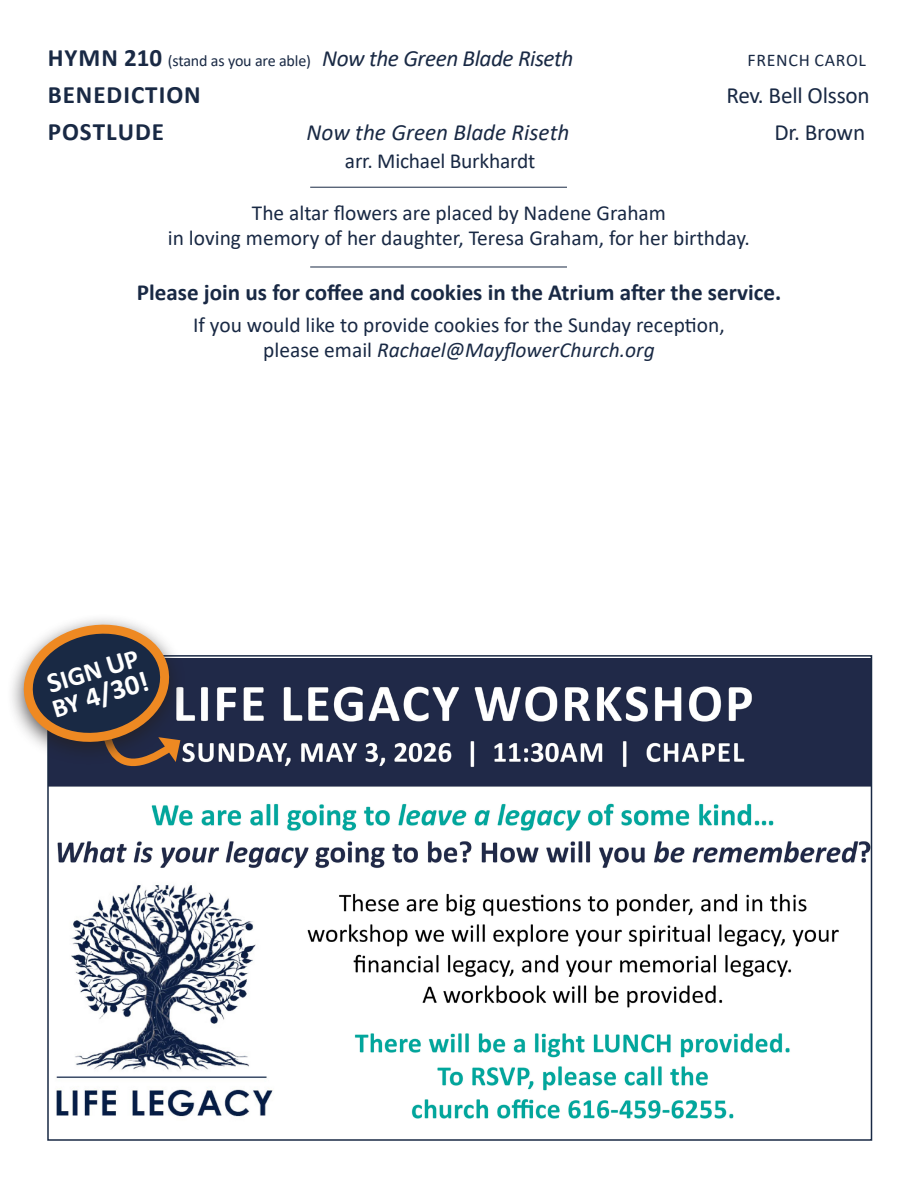
<style>
.page{position:relative;width:918px;height:1188px;background:#fff}
.page>*{position:absolute;margin:0;border:0;box-sizing:border-box;transform-origin:0 0}
.SUB_1{font:700 28.65px "Calibri";color:#fff}
.SUB_1-2{font:700 26.85px "Calibri";color:#fff}
.MAN_TEXT_-_Center_13{font:700 25.05px "Calibri";letter-spacing:.04em;color:#192944}
.MAN_TEXT_-_Center_13-2{font:italic 23.25px "Calibri";letter-spacing:-.01em;color:#192944}
.MAN_TEXT_-_Center_13-3{font:23.25px "Calibri";letter-spacing:-.01em;color:#192944}
.MAN_TEXT_-_Center_13-4{font:700 23.1px "Calibri";color:#192944}
.MAN_TEXT_-_Center_13-5{font:21.45px/25px "Calibri";color:#192944;text-align:center}
.MAN_TEXT_-_Center_13-6{font:17.85px "Calibri";letter-spacing:.04em;color:#192944}
.s1{font-weight:700;font-style:normal;font-size:25.05px}
.s2{font-style:normal;font-size:16.05px}
.s3{font-style:italic}
.s4{font-size:28.65px}
.s5{font-size:26.85px}
</style>
<div class="page">
<hr style="left:310px;top:187px;width:257px;height:1px;background:#192944">
<hr style="left:310px;top:267px;width:257px;height:1px;background:#192944">
<img style="left:56px;top:658px;width:813px;height:461px">
<div style="left:7px;top:613px;width:179px;height:152px;background:#231f20;opacity:.75"></div>
<svg style="left:23px;top:623px;width:160px;height:171px"></svg>
<p class="MAN_TEXT_-_Center_13-2" style="left:48px;top:42px;width:527px"><span class="s1">HYMN 210</span> <span class="s2">(stand as you are able)</span> Now the Green Blade Riseth</p>
<p class="MAN_TEXT_-_Center_13-6" style="left:748px;top:48px;width:120px">FRENCH CAROL</p>
<p class="MAN_TEXT_-_Center_13" style="left:48px;top:77px;width:155px">BENEDICTION</p>
<p class="MAN_TEXT_-_Center_13-3" style="left:726px;top:79px;width:145px">Rev. Bell Olsson</p>
<p class="MAN_TEXT_-_Center_13" style="left:48px;top:114px;width:118px">POSTLUDE</p>
<p class="MAN_TEXT_-_Center_13-2" style="left:306px;top:116px;width:265px">Now the Green Blade Riseth</p>
<p class="MAN_TEXT_-_Center_13-3" style="left:775px;top:116px;width:92px">Dr. Brown</p>
<p class="MAN_TEXT_-_Center_13-5" style="left:345px;top:148px;width:192px">arr. Michael Burkhardt</p>
<p class="MAN_TEXT_-_Center_13-5" style="left:168px;top:200px;width:584px">The altar flowers are placed by Nadene Graham<br>in loving memory of her daughter, Teresa Graham, for her birthday.</p>
<p class="MAN_TEXT_-_Center_13-4" style="left:137px;top:276px;width:646px">Please join us for coffee and cookies in the Atrium after the service.</p>
<p class="MAN_TEXT_-_Center_13-5" style="left:193px;top:312px;width:533px">If you would like to provide cookies for the Sunday reception, please email <span class="s3">Rachael@MayflowerChurch.org</span></p>
<p class="SUB_1-2" style="left:42px;top:667px;width:96px;rotate:-17deg"><span class="s4">S</span>IGN <span class="s4">U</span>P</p>
<p class="SUB_1" style="left:47px;top:689px;width:101px;rotate:-17deg"><span class="s5">BY</span> 4/30!</p>
</div>
